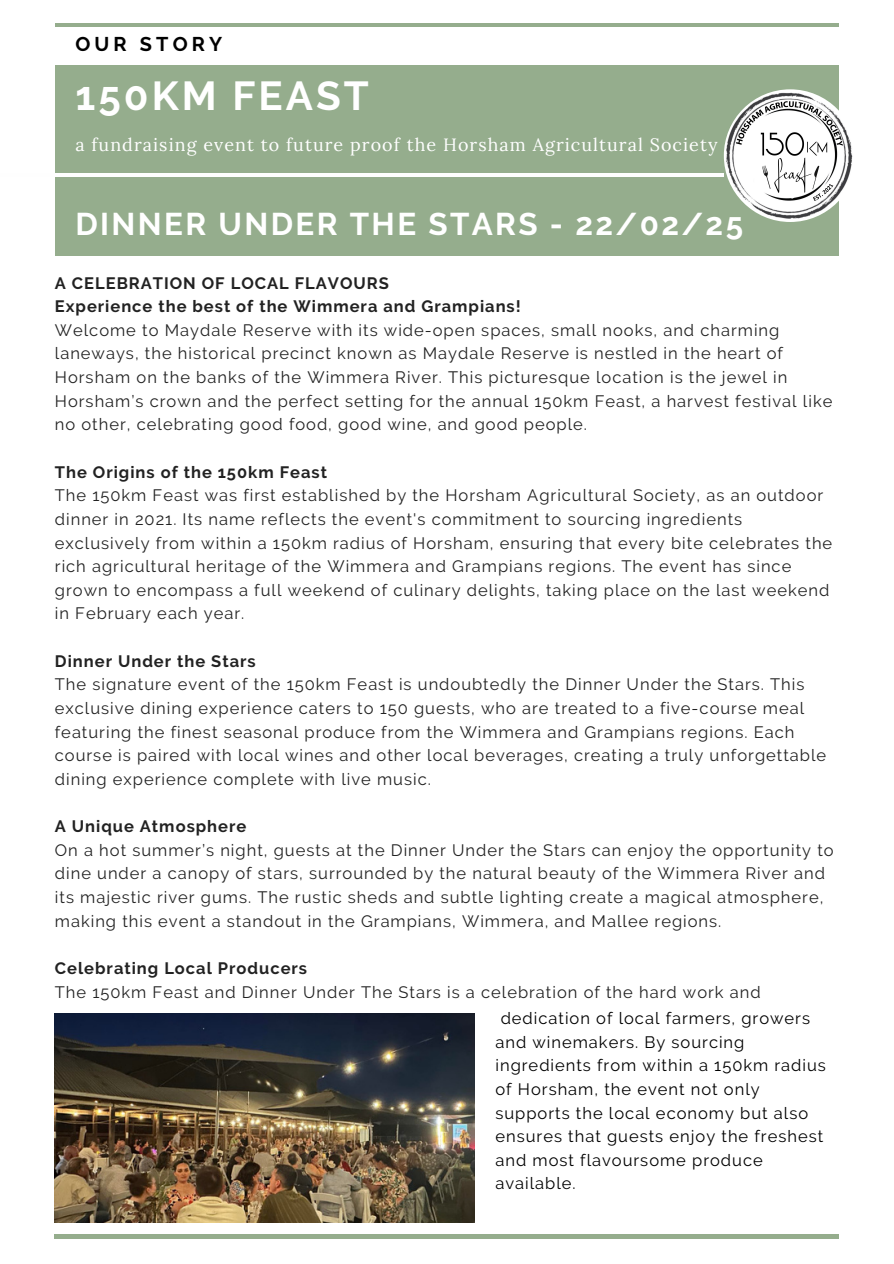
<style>
.page{position:relative;width:894px;height:1264px;background:#fff}
.page>*{position:absolute;margin:0;border:0;box-sizing:border-box;transform-origin:0 0}
.t1{font:700 40.35px "Raleway";letter-spacing:.075em;color:#fff}
.t2{font:700 31.35px "Raleway";letter-spacing:.075em;color:#fff}
.t3{font:700 19.8px "Raleway";letter-spacing:.21em;color:#000}
.t4{font:17.85px "Lora";letter-spacing:.06em;color:#fff}
.t5{font:16.5px/23.7px "Raleway";letter-spacing:.06em;color:#222}
.t6{font:16.5px/23.7px "Raleway";letter-spacing:.06em;color:#000}
.t7{font:700 16.5px "Raleway";letter-spacing:.06em;color:#222}
</style>
<div class="page">
<hr style="left:55px;top:1234px;width:783px;height:3px;background:#95ad8d">
<hr style="left:55px;top:23px;width:783px;height:3px;background:#95ad8d">
<div style="left:55px;top:65px;width:783px;height:191px;background:#95ad8d"></div>
<img style="left:723px;top:89px;width:133px;height:133px;border-radius:50%">
<hr style="left:0;top:173px;width:723px;height:3px;background:#fefefe">
<img style="left:55px;top:1013px;width:419px;height:209px">
<p class="t3" style="left:75px;top:33px;width:148px">OUR STORY</p>
<p class="t1" style="left:75px;top:72px;width:295px">150KM FEAST</p>
<p class="t4" style="left:75px;top:133px;width:643px">a fundraising event to future proof the Horsham Agricultural Society</p>
<p class="t2" style="left:75px;top:205px;width:669px">DINNER UNDER THE STARS - 22/02/25</p>
<p class="t7" style="left:55px;top:273px;width:335px">A CELEBRATION OF LOCAL FLAVOURS</p>
<h3 class="t7" style="left:55px;top:297px;width:467px">Experience the best of the Wimmera and Grampians!</h3>
<h1 class="t5" style="left:55px;top:318px;width:778px">Welcome to Maydale Reserve with its wide-open spaces, small nooks, and charming laneways, the historical precinct known as Maydale Reserve is nestled in the heart of Horsham on the banks of the Wimmera River. This picturesque location is the jewel in Horsham’s crown and the perfect setting for the annual 150km Feast, a harvest festival like no other, celebrating good food, good wine, and good people.</h1>
<h2 class="t7" style="left:55px;top:462px;width:273px">The Origins of the 150km Feast</h2>
<p class="t5" style="left:55px;top:483px;width:778px">The 150km Feast was first established by the Horsham Agricultural Society, as an outdoor dinner in 2021. Its name reflects the event's commitment to sourcing ingredients exclusively from within a 150km radius of Horsham, ensuring that every bite celebrates the rich agricultural heritage of the Wimmera and Grampians regions. The event has since grown to encompass a full weekend of culinary delights, taking place on the last weekend in February each year.</p>
<h4 class="t7" style="left:55px;top:651px;width:202px">Dinner Under the Stars</h4>
<p class="t5" style="left:55px;top:672px;width:772px">The signature event of the 150km Feast is undoubtedly the Dinner Under the Stars. This exclusive dining experience caters to 150 guests, who are treated to a five-course meal featuring the finest seasonal produce from the Wimmera and Grampians regions. Each course is paired with local wines and other local beverages, creating a truly unforgettable dining experience complete with live music.</p>
<p class="t7" style="left:55px;top:816px;width:193px">A Unique Atmosphere</p>
<p class="t5" style="left:55px;top:838px;width:780px">On a hot summer’s night, guests at the Dinner Under the Stars can enjoy the opportunity to dine under a canopy of stars, surrounded by the natural beauty of the Wimmera River and its majestic river gums. The rustic sheds and subtle lighting create a magical atmosphere, making this event a standout in the Grampians, Wimmera, and Mallee regions.</p>
<p class="t7" style="left:55px;top:958px;width:254px">Celebrating Local Producers</p>
<p class="t5" style="left:55px;top:979px;width:707px">The 150km Feast and Dinner Under The Stars is a celebration of the hard work and</p>
<p class="t6" style="left:495px;top:1006px;width:332px;text-indent:5px">dedication of local farmers, growers and winemakers. By sourcing ingredients from within a 150km radius of Horsham, the event not only supports the local economy but also ensures that guests enjoy the freshest and most flavoursome produce available.</p>
</div>
